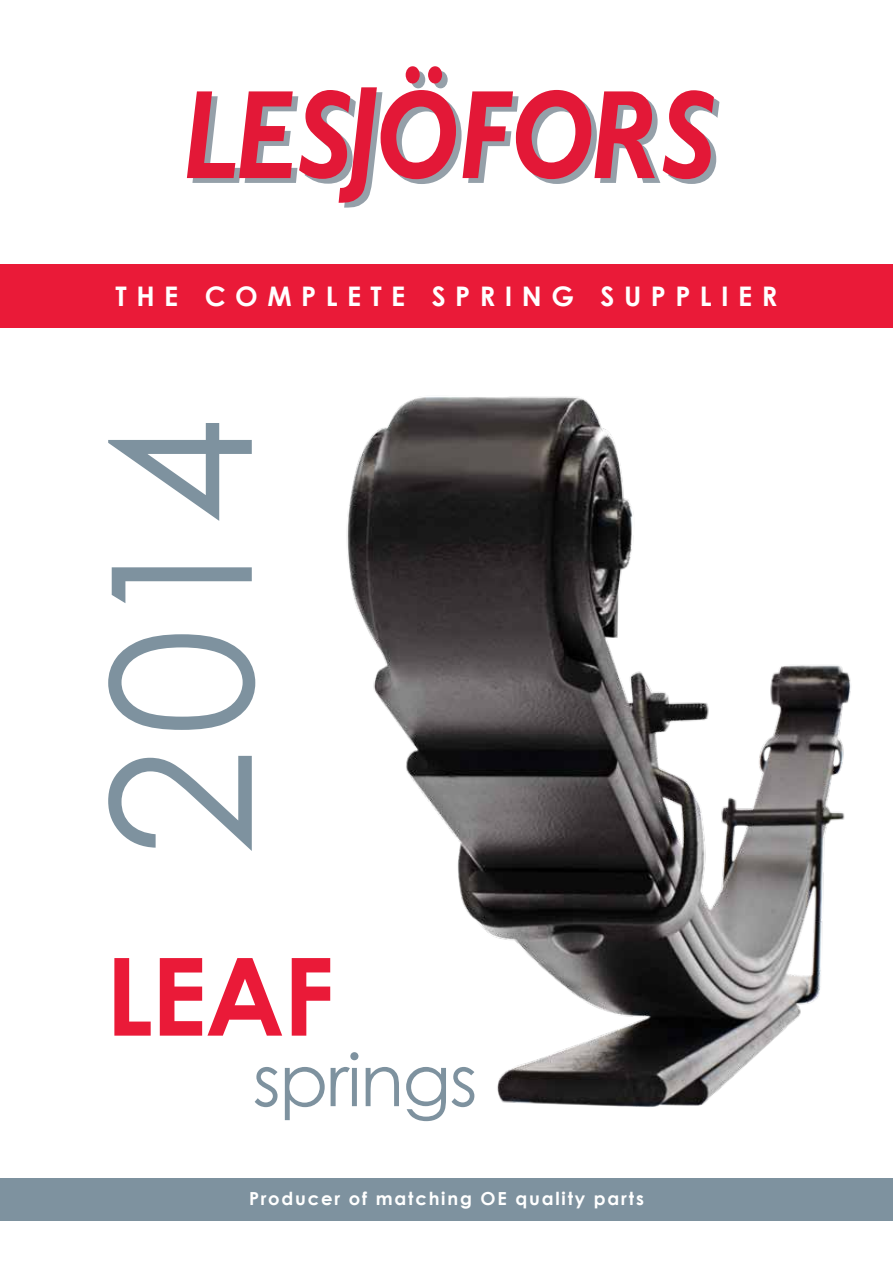
<style>
.page{position:relative;width:893px;height:1263px;background:#fff}
.page>*{position:absolute;margin:0;border:0;box-sizing:border-box;transform-origin:0 0}
.t1{font:195px "Century Gothic";color:#7e929f}
.t2{font:700 108px "Century Gothic";color:#ea1a38}
.t3{font:72px "Century Gothic";letter-spacing:-.02em;color:#7e929f}
.t4{font:700 27px "Century Gothic";letter-spacing:.35em;color:#fff}
.t5{font:700 18px "Century Gothic";letter-spacing:.1em;color:#fff}
</style>
<div class="page">
<div style="left:0;top:1178px;width:893px;height:42px;background:#7e929f"></div>
<img style="left:346px;top:396px;width:505px;height:711px">
<div style="left:0;top:264px;width:893px;height:63px;background:#ea1a38"></div>
<div style="left:411px;top:71px;width:14px;height:17px;background:#95a0a9;border-radius:50%"></div>
<div style="left:434px;top:71px;width:14px;height:17px;background:#95a0a9;border-radius:50%"></div>
<svg style="left:187px;top:87px;width:532px;height:121px"></svg>
<div style="left:406px;top:66px;width:14px;height:18px;background:#e31837;border-radius:50%"></div>
<div style="left:428px;top:66px;width:14px;height:18px;background:#e31837;border-radius:50%"></div>
<h3 class="t4" style="left:116px;top:279px;width:663px">THE COMPLETE SPRING SUPPLIER</h3>
<h1 class="t1" style="left:62px;top:857px;width:440px;rotate:-90deg">2014</h1>
<h2 class="t2" style="left:106px;top:928px;width:230px">LEAF</h2>
<h3 class="t3" style="left:253px;top:1036px;width:226px">springs</h3>
<p class="t5" style="left:249px;top:1187px;width:396px">Producer of matching OE quality parts</p>
</div>
